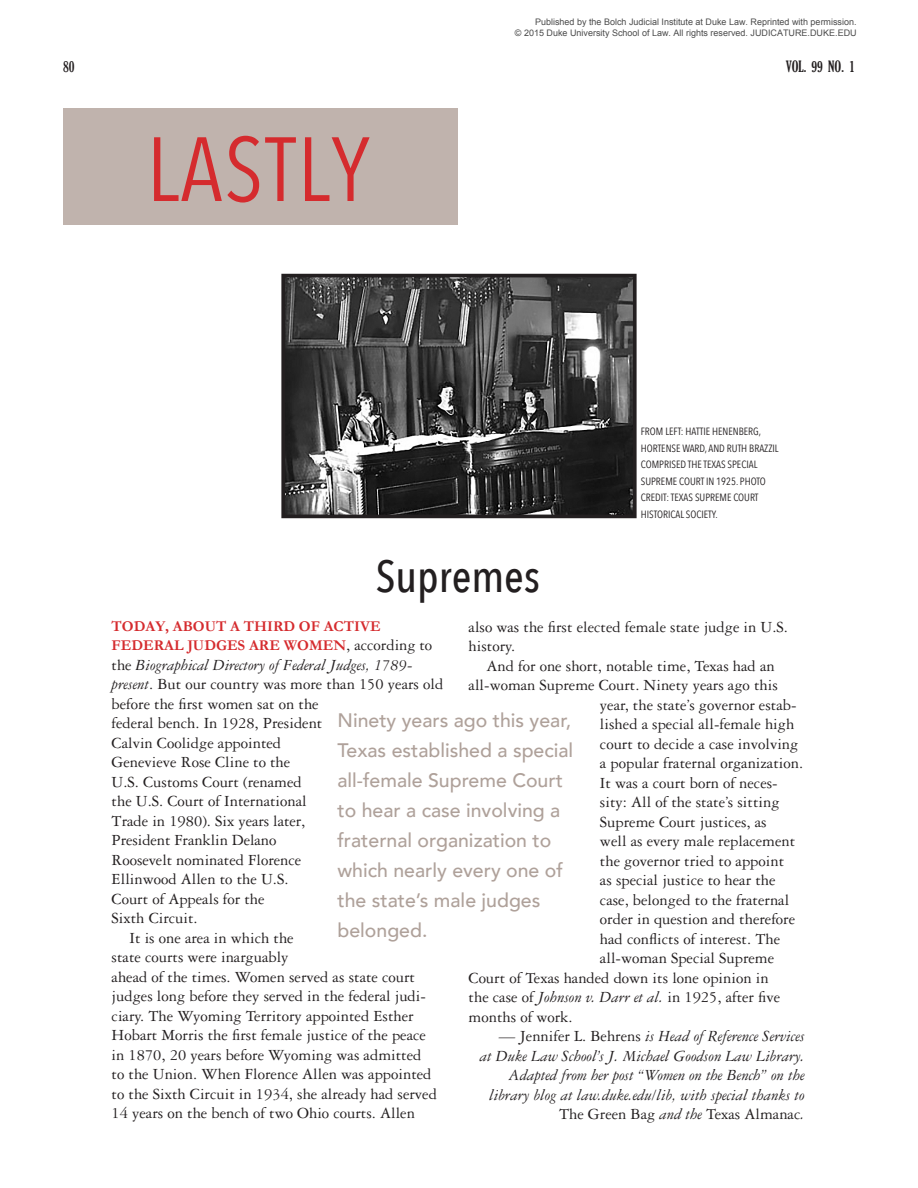
<style>
.page{position:relative;width:918px;height:1188px;background:#fff}
.page>*{position:absolute;margin:0;border:0;box-sizing:border-box;transform-origin:0 0}
.Endnote_text{font:90px "Avenir Next Condensed";letter-spacing:.02em;color:#d52b2e}
.Endnote_text-2{font:500 45px "Avenir Next Condensed";color:#231f20}
.pull_quote{font:500 19.5px/30px "Avenir";color:#afa19a}
.Body_Copy{font:16.5px/19.5px "Garamond 3 LT Std";color:#231f20}
.Body_Copy_-_no_inden{font:16.5px/19.5px "Garamond 3 LT Std";color:#231f20}
.Body_Copy-2{font:italic 16.5px/19.5px "Garamond 3 LT Std";color:#231f20;text-align:right}
.Body_Copy_-_no_inden-2{font:700 15px/19.5px "Garamond";color:#d52b2e}
.t1{font:extra-condensed 15px "Gloucester";color:#231f20}
.Table_Text{font:10.5px/16.5px "Avenir Next Condensed";color:#231f20}
.t2{font:9px/10.8px "Arial";color:rgb(0 0 0/.71);text-align:right}
.s1{font-style:italic}
.s2{font-style:normal}
.s3{font-family:"Garamond 3 LT Std";font-weight:400;font-size:16.5px;color:#231f20}
</style>
<div class="page">
<div style="left:63px;top:108px;width:395px;height:117px;background:#c0b3ad"></div>
<img style="left:286px;top:279px;width:346px;height:234px">
<div style="left:281px;top:274px;width:356px;height:244px;border:4px solid #231f20"></div>
<p class="t2" style="left:515px;top:17px;width:343px">Published by the Bolch Judicial Institute at Duke Law. Reprinted with permission.<br>© 2015 Duke University School of Law. All rights reserved. JUDICATURE.DUKE.EDU</p>
<p class="t1" style="left:63px;top:58px;width:13px">80</p>
<p class="t1" style="left:786px;top:58px;width:71px">VOL. 99 NO. 1</p>
<p class="Endnote_text" style="left:147px;top:93px;width:224px">LASTLY</p>
<p class="Endnote_text-2" style="left:376px;top:549px;width:166px">Supremes</p>
<p class="Table_Text" style="left:641px;top:423px;width:139px">FROM LEFT: HATTIE HENENBERG,<br>HORTENSE WARD, AND RUTH BRAZZIL<br>COMPRISED THE TEXAS SPECIAL<br>SUPREME COURT IN 1925. PHOTO<br>CREDIT: TEXAS SUPREME COURT<br>HISTORICAL SOCIETY.</p>
<p class="Body_Copy" style="left:469px;top:617px;width:321px">also was the first elected female state judge in U.S. history.</p>
<p class="Body_Copy" style="left:487px;top:656px;width:290px">And for one short, notable time, Texas had an</p>
<p class="Body_Copy" style="left:469px;top:676px;width:311px">all-woman Supreme Court. Ninety years ago this</p>
<p class="Body_Copy" style="left:600px;top:695px;width:198px">year, the state’s governor estab-</p>
<p class="Body_Copy" style="left:600px;top:715px;width:196px">lished a special all-female high</p>
<p class="Body_Copy" style="left:600px;top:734px;width:200px">court to decide a case involving</p>
<p class="Body_Copy" style="left:600px;top:754px;width:205px">a popular fraternal organization.</p>
<p class="Body_Copy" style="left:600px;top:773px;width:179px">It was a court born of neces-</p>
<p class="Body_Copy" style="left:600px;top:793px;width:181px">sity: All of the state’s sitting</p>
<p class="Body_Copy" style="left:600px;top:812px;width:168px">Supreme Court justices, as</p>
<p class="Body_Copy" style="left:600px;top:832px;width:197px">well as every male replacement</p>
<p class="Body_Copy" style="left:600px;top:851px;width:186px">the governor tried to appoint</p>
<p class="Body_Copy" style="left:600px;top:871px;width:177px">as special justice to hear the</p>
<p class="Body_Copy" style="left:600px;top:890px;width:191px">case, belonged to the fraternal</p>
<p class="Body_Copy" style="left:600px;top:910px;width:197px">order in question and therefore</p>
<p class="Body_Copy" style="left:600px;top:929px;width:182px">had conflicts of interest. The</p>
<p class="Body_Copy" style="left:600px;top:949px;width:176px">all-woman Special Supreme</p>
<p class="Body_Copy" style="left:469px;top:968px;width:302px">Court of Texas handed down its lone opinion in</p>
<p class="Body_Copy" style="left:469px;top:988px;width:313px">the case of <span class="s1">Johnson v. Darr et al.</span> in 1925, after five</p>
<p class="Body_Copy" style="left:469px;top:1007px;width:106px">months of work.</p>
<p class="Body_Copy-2" style="left:480px;top:1027px;width:326px">— <span class="s2">Jennifer L. Behrens</span> is Head of Reference Services<br>at Duke Law School’s J. Michael Goodson Law Library.<br>Adapted from her post “Women on the Bench” on the library blog at law.duke.edu/lib, with special thanks to <span class="s2">The Green Bag</span> and the <span class="s2">Texas Almanac</span>.</p>
<p class="Body_Copy_-_no_inden-2" style="left:112px;top:616px;width:322px">TODAY, ABOUT A THIRD OF ACTIVE<br>FEDERAL JUDGES ARE WOMEN<span class="s3">, according to</span></p>
<p class="Body_Copy_-_no_inden" style="left:112px;top:655px;width:333px">the <span class="s1">Biographical Directory of Federal Judges, 1789- present</span>. But our country was more than 150 years old before the first women sat on the<br>federal bench. In 1928, President<br>Calvin Coolidge appointed<br>Genevieve Rose Cline to the<br>U.S. Customs Court (renamed<br>the U.S. Court of International<br>Trade in 1980). Six years later,<br>President Franklin Delano<br>Roosevelt nominated Florence<br>Ellinwood Allen to the U.S.<br>Court of Appeals for the<br>Sixth Circuit.</p>
<p class="Body_Copy" style="left:112px;top:928px;width:327px;text-indent:18px">It is one area in which the<br>state courts were inarguably<br>ahead of the times. Women served as state court judges long before they served in the federal judi&shy;ciary. The Wyoming Territory appointed Esther Hobart Morris the first female justice of the peace in 1870, 20 years before Wyoming was admitted to the Union. When Florence Allen was appointed to the Sixth Circuit in 1934, she already had served 14 years on the bench of two Ohio courts. Allen</p>
<p class="pull_quote" style="left:338px;top:704px;width:237px">Ninety years ago this year,<br>Texas established a special all-female Supreme Court to hear a case involving a fraternal organization to which nearly every one of the state’s male judges belonged.</p>
</div>
